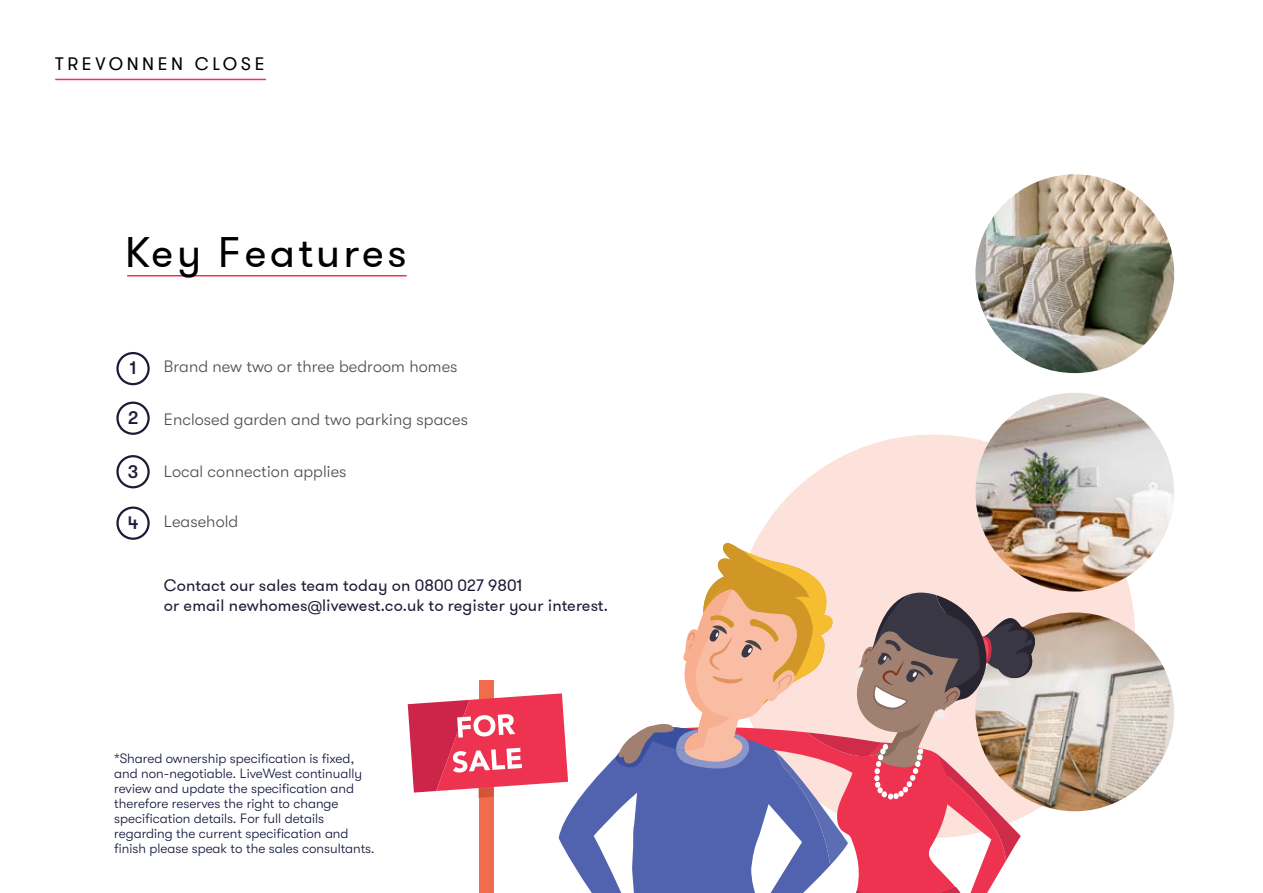
<style>
.page{position:relative;width:1263px;height:893px;background:#fff}
.page>*{position:absolute;margin:0;border:0;box-sizing:border-box;transform-origin:0 0}
.t1{font:42.6px "GT Walsheim";letter-spacing:.075em;color:#000}
.t2{font:500 18.6px "GT Walsheim";color:#1c1c38}
.t3{font:18px "GT Walsheim";letter-spacing:.2em;color:#000}
.t4{font:300 16.5px "GT Walsheim";letter-spacing:.005em;color:#4d4d4f}
.t5{font:16.5px/19.5px "GT Walsheim";letter-spacing:.005em;color:#1c1c38}
.t6{font:300 13.5px/15px "GT Walsheim";color:#0d1338}
</style>
<div class="page">
<div style="left:732px;top:435px;width:403px;height:403px;background:#fde1db;border-radius:50%"></div>
<hr style="left:127px;top:275px;width:280px;height:1px;background:#ee3350">
<img style="left:975px;top:174px;width:199px;height:199px;border-radius:99px">
<img style="left:975px;top:393px;width:199px;height:199px;border-radius:99px">
<img style="left:975px;top:612px;width:199px;height:199px;border-radius:99px">
<svg style="left:408px;top:539px;width:631px;height:354px"></svg>
<hr style="left:55px;top:79px;width:211px;height:1px;background:#ee3350">
<div style="left:116px;top:352px;width:34px;height:33px;border:2px solid #1c1c38;border-radius:50%"></div>
<div style="left:116px;top:402px;width:34px;height:33px;border:2px solid #1c1c38;border-radius:50%"></div>
<div style="left:116px;top:455px;width:34px;height:33px;border:2px solid #1c1c38;border-radius:50%"></div>
<div style="left:116px;top:506px;width:34px;height:34px;border:2px solid #1c1c38;border-radius:50%"></div>
<h3 class="t3" style="left:55px;top:53px;width:198px">Tre vonne n Close</h3>
<h1 class="t1" style="left:125px;top:225px;width:283px">Key Features</h1>
<h2 class="t2" style="left:130px;top:357px;width:9px">1</h2>
<h2 class="t2" style="left:128px;top:407px;width:12px">2</h2>
<h2 class="t2" style="left:128px;top:461px;width:12px">3</h2>
<h2 class="t2" style="left:128px;top:512px;width:12px">4</h2>
<p class="t4" style="left:164px;top:357px;width:295px">Brand new two or three bedroom homes</p>
<p class="t4" style="left:164px;top:410px;width:306px">Enclosed garden and two parking spaces</p>
<p class="t4" style="left:164px;top:462px;width:184px">Local connection applies</p>
<p class="t4" style="left:164px;top:512px;width:76px">Leasehold</p>
<p class="t5" style="left:164px;top:575px;width:445px">Contact our sales team today on 0800 027 9801<br>or email newhomes@livewest.co.uk to register your interest.</p>
<p class="t6" style="left:114px;top:751px;width:262px">*Shared ownership specification is fixed, and non-negotiable. LiveWest continually review and update the specification and therefore reserves the right to change specification details. For full details regarding the current specification and finish please speak to the sales consultants.</p>
</div>
